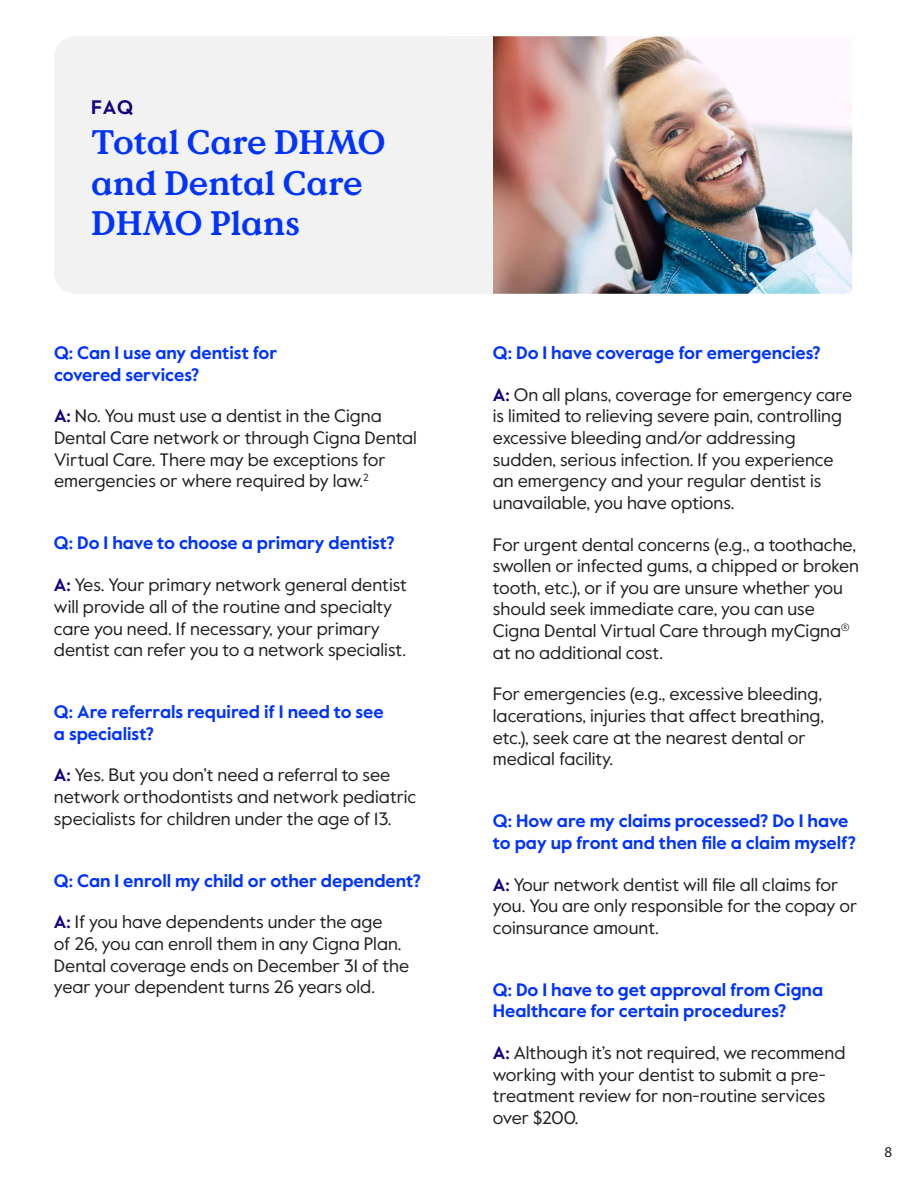
<style>
.page{position:relative;width:918px;height:1188px;background:#fff}
.page>*{position:absolute;margin:0;border:0;box-sizing:border-box;transform-origin:0 0}
.t1{font:700 33.9px/40.8px "Value Serif Pro";color:#03f}
.t2{font:700 19.5px "Value Sans Pro";color:#110081}
.t3{font:18px/21.6px "Value Sans Pro";color:#231f20}
.t4{font:700 18px/21.6px "Value Sans Pro";color:#03f}
.t5{font:15px "Myriad Pro";color:#231f20}
.s1{font-weight:700;color:#110081}
</style>
<div class="page">
<img style="left:493px;top:36px;width:359px;height:258px">
<div style="left:448px;top:36px;width:45px;height:258px;background:#f2f2f3"></div>
<div style="left:54px;top:36px;width:411px;height:258px;background:#f2f2f3;border-radius:22px"></div>
<p class="t2" style="left:91px;top:95px;width:43px">FAQ</p>
<h1 class="t1" style="left:91px;top:123px;width:296px">Total Care DHMO and Dental Care<br>DHMO Plans</h1>
<p class="t4" style="left:54px;top:343px;width:225px">Q: Can I use any dentist for covered services?</p>
<p class="t3" style="left:54px;top:406px;width:364px"><span class="s1">A:</span> No. You must use a dentist in the Cigna Dental Care network or through Cigna Dental Virtual Care. There may be exceptions for emergencies or where required by law.<sup>2</sup></p>
<p class="t4" style="left:54px;top:533px;width:342px">Q: Do I have to choose a primary dentist?</p>
<p class="t3" style="left:54px;top:575px;width:355px"><span class="s1">A:</span> Yes. Your primary network general dentist will provide all of the routine and specialty care you need. If necessary, your primary dentist can refer you to a network specialist.</p>
<p class="t4" style="left:54px;top:702px;width:331px">Q: Are referrals required if I need to see a specialist?</p>
<p class="t3" style="left:54px;top:765px;width:364px"><span class="s1">A:</span> Yes. But you don’t need a referral to see network orthodontists and network pediatric specialists for children under the age of 13.</p>
<p class="t4" style="left:54px;top:870px;width:368px">Q: Can I enroll my child or other dependent?</p>
<p class="t3" style="left:54px;top:912px;width:357px"><span class="s1">A:</span> If you have dependents under the age<br>of 26, you can enroll them in any Cigna Plan.<br>Dental coverage ends on December 31 of the year your dependent turns 26 years old.</p>
<p class="t4" style="left:493px;top:343px;width:329px">Q: Do I have coverage for emergencies?</p>
<p class="t3" style="left:493px;top:384px;width:361px"><span class="s1">A:</span> On all plans, coverage for emergency care is limited to relieving severe pain, controlling excessive bleeding and/or addressing sudden, serious infection. If you experience an emergency and your regular dentist is unavailable, you have options.</p>
<p class="t3" style="left:493px;top:534px;width:368px">For urgent dental concerns (e.g., a toothache, swollen or infected gums, a chipped or broken tooth, etc.), or if you are unsure whether you should seek immediate care, you can use Cigna Dental Virtual Care through myCigna<sup>® </sup>at no additional cost.</p>
<p class="t3" style="left:493px;top:684px;width:333px">For emergencies (e.g., excessive bleeding, lacerations, injuries that affect breathing, etc.), seek care at the nearest dental or medical facility.</p>
<p class="t4" style="left:493px;top:811px;width:365px">Q: How are my claims processed? Do I have to pay up front and then file a claim myself?</p>
<p class="t3" style="left:493px;top:874px;width:366px"><span class="s1">A:</span> Your network dentist will file all claims for you. You are only responsible for the copay or coinsurance amount.</p>
<p class="t4" style="left:493px;top:979px;width:332px">Q: Do I have to get approval from Cigna<br>Healthcare for certain procedures?</p>
<p class="t3" style="left:493px;top:1042px;width:354px"><span class="s1">A:</span> Although it’s not required, we recommend working with your dentist to submit a pre&shy;treatment review for non-routine services over $200.</p>
<p class="t5" style="left:884px;top:1142px;width:9px">8</p>
</div>
